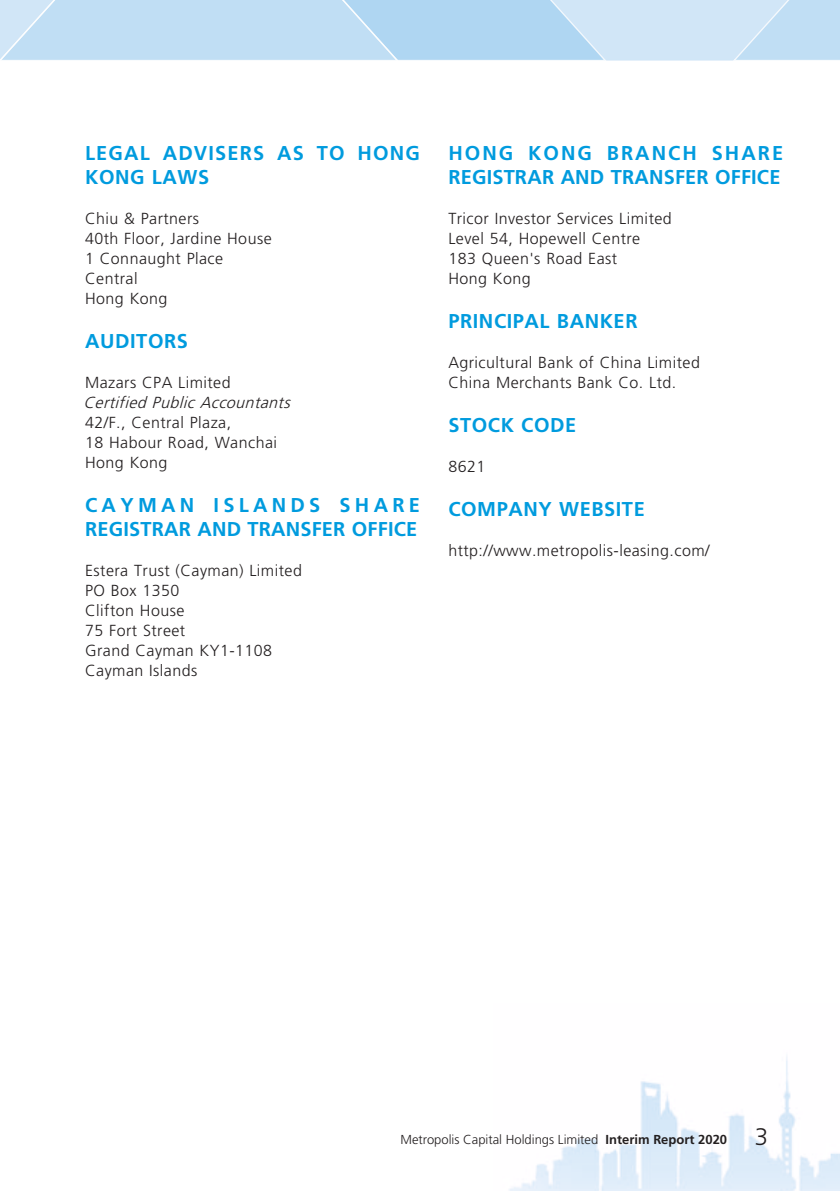
<style>
.page{position:relative;width:840px;height:1191px;background:#fff}
.page>*{position:absolute;margin:0;border:0;box-sizing:border-box;transform-origin:0 0}
.t1{font:700 20px/24px "Frutiger LT Std";letter-spacing:.01em;color:#009bde}
.t2{font:700 20px "Frutiger LT Std";letter-spacing:.03em;color:#009bde}
.t3{font:700 20px/24px "Frutiger LT Std";letter-spacing:.06em;color:#009bde}
.t4{font:300 16px/20px "Frutiger LT Std";letter-spacing:.03em;color:#231f20}
.t5{font:italic 300 16px "Frutiger LT Std";color:#231f20}
.t6{font:300 13px "Frutiger LT Std";color:#231f20}
.s1{font-weight:700}
.s2{font-size:24px}
</style>
<div class="page">
<img style="left:509px;top:1057px;width:330px;height:134px">
<svg style="left:0;top:0;width:839px;height:61px;background:#c1def4"></svg>
<p class="t3" style="left:85px;top:141px;width:336px">LEGAL ADVISERS AS TO HONG<br>KONG LAWS</p>
<p class="t4" style="left:85px;top:208px;width:188px">Chiu &amp; Partners<br>40th Floor, Jardine House<br>1 Connaught Place<br>Central<br>Hong Kong</p>
<p class="t2" style="left:85px;top:329px;width:104px">AUDITORS</p>
<p class="t4" style="left:85px;top:372px;width:147px">Mazars CPA Limited</p>
<p class="t5" style="left:83px;top:393px;width:212px">Certified PublicAccountants</p>
<p class="t4" style="left:85px;top:412px;width:193px">42/F., Central Plaza,<br>18 Habour Road, Wanchai<br>Hong Kong</p>
<p class="t1" style="left:85px;top:493px;width:336px">CAYMAN ISLANDS SHARE<br>REGISTRAR AND TRANSFER OFFICE</p>
<p class="t4" style="left:85px;top:560px;width:218px">Estera Trust (Cayman) Limited<br>PO Box 1350<br>Clifton House<br>75 Fort Street<br>Grand Cayman KY1-1108<br>Cayman Islands</p>
<p class="t1" style="left:448px;top:141px;width:336px">HONG KONG BRANCH SHARE<br>REGISTRAR AND TRANSFER OFFICE</p>
<p class="t4" style="left:448px;top:208px;width:225px">Tricor Investor Services Limited<br>Level 54, Hopewell Centre<br>183 Queen's Road East<br>Hong Kong</p>
<p class="t2" style="left:448px;top:309px;width:190px">PRINCIPAL BANKER</p>
<p class="t4" style="left:448px;top:352px;width:253px">Agricultural Bank of China Limited<br>China Merchants Bank Co. Ltd.</p>
<p class="t2" style="left:448px;top:413px;width:129px">STOCK CODE</p>
<p class="t4" style="left:448px;top:456px;width:38px">8621</p>
<p class="t2" style="left:448px;top:497px;width:198px">COMPANY WEBSITE</p>
<p class="t4" style="left:448px;top:540px;width:263px">http://www.metropolis-leasing.com/</p>
<p class="t6" style="left:400px;top:1132px;width:369px">Metropolis Capital Holdings Limited <span class="s1">Interim Report 2020</span> <span class="s2">3</span></p>
</div>
